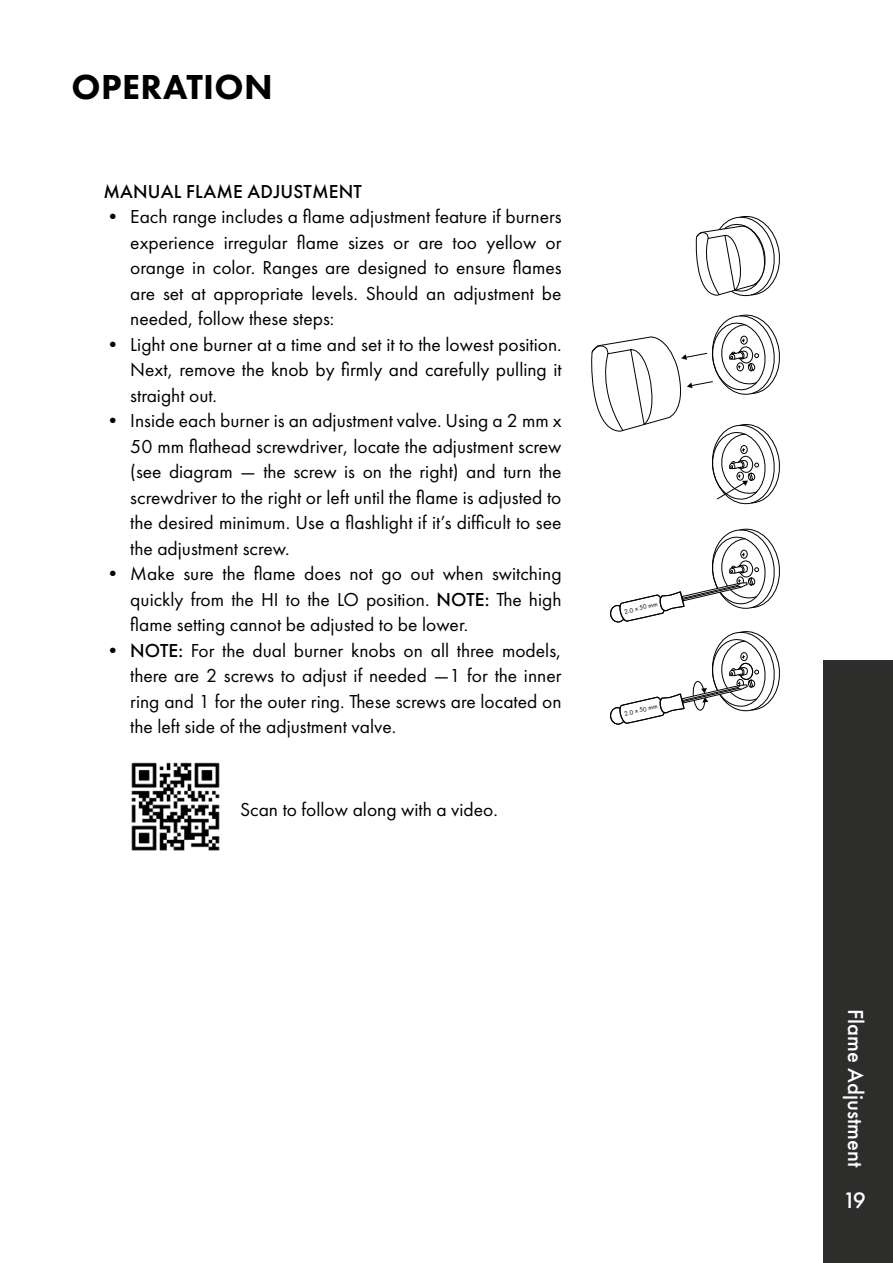
<style>
.page{position:relative;width:893px;height:1263px;background:#fff}
.page>*{position:absolute;margin:0;border:0;box-sizing:border-box;transform-origin:0 0}
.t1{font:800 36px "Futura PT";letter-spacing:.01em;color:#000}
.t2{font:500 23.25px "Futura PT";color:#fff}
.t3{font:500 22.5px "Futura PT";color:#fff}
.t4{font:19.5px/25.5px "Futura PT";color:#000;text-align:justify}
.t5{font:500 19.5px "Futura PT";letter-spacing:.01em;color:#000}
.t6{font:6.75px "Futura PT";color:#000}
.s1{font-weight:500}
</style>
<div class="page">
<div style="left:823px;top:659px;width:70px;height:604px;background:#2d2d2c"></div>
<svg style="left:695px;top:216px;width:85px;height:81px"></svg>
<svg style="left:591px;top:314px;width:189px;height:191px"></svg>
<svg style="left:609px;top:528px;width:171px;height:95px"></svg>
<svg style="left:609px;top:631px;width:171px;height:94px"></svg>
<img style="left:131px;top:762px;width:89px;height:89px">
<h1 class="t1" style="left:72px;top:64px;width:203px">OPERATION</h1>
<p class="t5" style="left:103px;top:179px;width:260px">MANUAL FLAME ADJUSTMENT</p>
<p class="t4" style="left:130px;top:204px;width:433px;text-indent:-27px">• Each range includes a flame adjustment feature if burners experience irregular flame sizes or are too yellow or orange in color. Ranges are designed to ensure flames are set at appropriate levels. Should an adjustment be needed, follow these steps:</p>
<p class="t4" style="left:130px;top:331px;width:433px;text-indent:-27px">• Light one burner at a time and set it to the lowest position.<br>Next, remove the knob by firmly and carefully pulling it straight out.</p>
<p class="t4" style="left:130px;top:408px;width:433px;text-indent:-27px">• Inside each burner is an adjustment valve. Using a 2 mm x 50 mm flathead screwdriver, locate the adjustment screw (see diagram — the screw is on the right) and turn the screwdriver to the right or left until the flame is adjusted to the desired minimum. Use a flashlight if it’s difficult to see the adjustment screw.</p>
<p class="t4" style="left:130px;top:561px;width:433px;text-indent:-27px">• Make sure the flame does not go out when switching quickly from the HI to the LO position. <span class="s1">NOTE:</span> The high flame setting cannot be adjusted to be lower.</p>
<p class="t4" style="left:130px;top:637px;width:433px;text-indent:-27px">• <span class="s1">NOTE:</span> For the dual burner knobs on all three models, there are 2 screws to adjust if needed —1 for the inner ring and 1 for the outer ring. These screws are located on the left side of the adjustment valve.</p>
<p class="t4" style="left:240px;top:797px;width:259px">Scan to follow along with a video.</p>
<p class="t6" style="left:623px;top:608px;width:35px;rotate:-13deg">2.0 x 50 mm</p>
<p class="t6" style="left:623px;top:710px;width:35px;rotate:-13deg">2.0 x 50 mm</p>
<p class="t3" style="left:869px;top:1009px;width:160px;rotate:90deg">Flame Adjustment</p>
<p class="t2" style="left:843px;top:1186px;width:25px">19</p>
</div>
